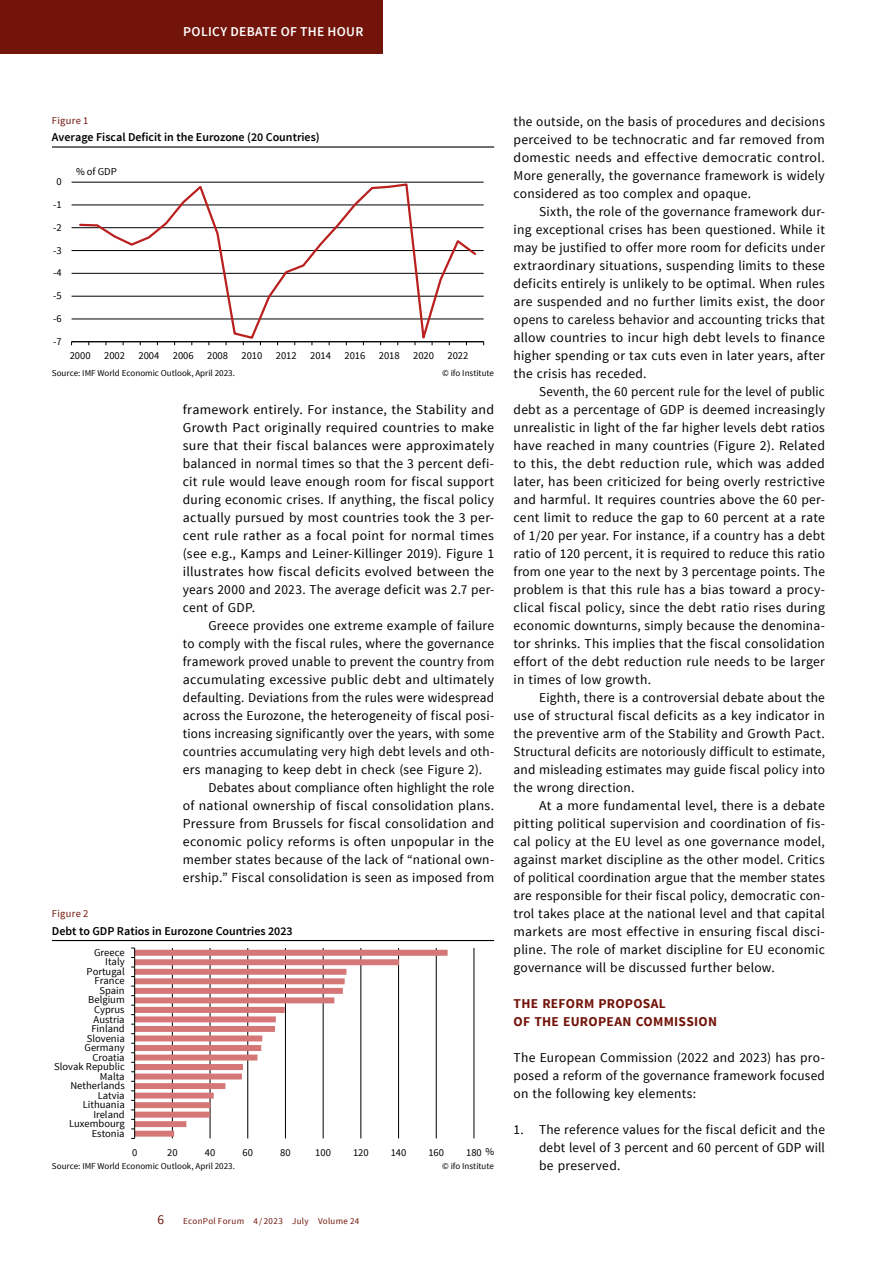
<style>
.page{position:relative;width:893px;height:1263px;background:#fff}
.page>*{position:absolute;margin:0;border:0;box-sizing:border-box;transform-origin:0 0}
.t1{font:13.5px/18px "Source Sans Pro";letter-spacing:.015em;color:#000;text-align:justify}
.t2{font:700 13.5px/18px "Source Sans Pro";letter-spacing:.02em;color:#72140a}
.t3{font:600 13.5px "Source Sans Pro";letter-spacing:.025em;color:#fff}
.t4{font:13.5px "Source Sans Pro";color:#72140a}
.t5{font:600 12px "Source Sans Pro";color:#000}
.t6{font:10.5px/9.4px "Source Sans Pro";color:#000;text-align:right}
.t7{font:10.5px "Source Sans Pro";letter-spacing:.025em;color:#72140a}
.t8{font:9px "Source Sans Pro";color:#000}
.t9{font:9px "Source Sans Pro";letter-spacing:.035em;color:#72140a}
</style>
<div class="page">
<div style="left:0;top:0;width:383px;height:54px;background:#72140a"></div>
<hr style="left:72px;top:182px;width:412px;height:1px;background:#000">
<hr style="left:72px;top:205px;width:412px;height:1px;background:#000">
<hr style="left:72px;top:227px;width:412px;height:1px;background:#000">
<hr style="left:72px;top:250px;width:412px;height:1px;background:#000">
<hr style="left:72px;top:273px;width:412px;height:1px;background:#000">
<hr style="left:72px;top:296px;width:412px;height:1px;background:#000">
<hr style="left:72px;top:319px;width:412px;height:1px;background:#000">
<hr style="left:72px;top:341px;width:412px;height:1px;background:#000">
<svg style="left:78px;top:182px;width:400px;height:160px"></svg>
<hr style="left:52px;top:146px;width:442px;height:2px;background:#000">
<hr style="left:474px;top:948px;width:1px;height:190px;background:#000">
<hr style="left:436px;top:948px;width:1px;height:190px;background:#000">
<hr style="left:398px;top:948px;width:1px;height:190px;background:#000">
<hr style="left:361px;top:948px;width:1px;height:190px;background:#000">
<hr style="left:323px;top:948px;width:1px;height:190px;background:#000">
<hr style="left:285px;top:948px;width:1px;height:190px;background:#000">
<hr style="left:247px;top:948px;width:1px;height:190px;background:#000">
<hr style="left:210px;top:948px;width:1px;height:190px;background:#000">
<hr style="left:172px;top:948px;width:1px;height:190px;background:#000">
<svg style="left:135px;top:950px;width:313px;height:187px"></svg>
<hr style="left:134px;top:948px;width:1px;height:190px;background:#000">
<hr style="left:52px;top:940px;width:442px;height:1px;background:#000">
<p class="t3" style="left:183px;top:23px;width:182px">POLICY DEBATE OF THE HOUR</p>
<p class="t7" style="left:52px;top:114px;width:38px">Figure 1</p>
<p class="t5" style="left:52px;top:130px;width:269px">Average Fiscal Deficit in the Eurozone (20 Countries)</p>
<p class="t6" style="left:76px;top:167px;width:42px">% of GDP</p>
<p class="t6" style="left:56px;top:177px;width:7px">0</p>
<p class="t6" style="left:53px;top:200px;width:10px">-1</p>
<p class="t6" style="left:53px;top:223px;width:10px">-2</p>
<p class="t6" style="left:53px;top:246px;width:10px">-3</p>
<p class="t6" style="left:53px;top:268px;width:10px">-4</p>
<p class="t6" style="left:53px;top:291px;width:10px">-5</p>
<p class="t6" style="left:53px;top:314px;width:10px">-6</p>
<p class="t6" style="left:53px;top:337px;width:10px">-7</p>
<p class="t6" style="left:70px;top:351px;width:22px">2000</p>
<p class="t6" style="left:104px;top:351px;width:22px">2002</p>
<p class="t6" style="left:138px;top:351px;width:22px">2004</p>
<p class="t6" style="left:173px;top:351px;width:22px">2006</p>
<p class="t6" style="left:207px;top:351px;width:22px">2008</p>
<p class="t6" style="left:241px;top:351px;width:22px">2010</p>
<p class="t6" style="left:276px;top:351px;width:22px">2012</p>
<p class="t6" style="left:310px;top:351px;width:22px">2014</p>
<p class="t6" style="left:344px;top:351px;width:22px">2016</p>
<p class="t6" style="left:379px;top:351px;width:22px">2018</p>
<p class="t6" style="left:413px;top:351px;width:22px">2020</p>
<p class="t6" style="left:447px;top:351px;width:22px">2022</p>
<p class="t8" style="left:52px;top:367px;width:184px">Source: IMF World Economic Outlook, April 2023.</p>
<p class="t8" style="left:442px;top:367px;width:53px">© ifo Institute</p>
<p class="t7" style="left:52px;top:907px;width:38px">Figure 2</p>
<p class="t1" style="left:183px;top:401px;width:313px">framework entirely. For instance, the Stability and Growth Pact originally required countries to make sure that their fiscal balances were approximately balanced in normal times so that the 3 percent defi&shy;cit rule would leave enough room for fiscal support during economic crises. If anything, the fiscal policy actually pursued by most countries took the 3 per&shy;cent rule rather as a focal point for normal times (see e.g., Kamps and Leiner-Killinger 2019). Figure 1 illustrates how fiscal deficits evolved between the years 2000 and 2023. The average deficit was 2.7 per&shy;cent of GDP.</p>
<p class="t1" style="left:208px;top:617px;width:287px">Greece provides one extreme example of failure</p>
<p class="t1" style="left:183px;top:635px;width:313px">to comply with the fiscal rules, where the governance</p>
<p class="t1" style="left:183px;top:653px;width:313px">framework proved unable to prevent the country from</p>
<p class="t1" style="left:183px;top:671px;width:313px">accumulating excessive public debt and ultimately</p>
<p class="t1" style="left:183px;top:689px;width:313px">defaulting. Deviations from the rules were widespread</p>
<p class="t1" style="left:183px;top:707px;width:313px">across the Eurozone, the heterogeneity of fiscal posi-</p>
<p class="t1" style="left:183px;top:725px;width:313px">tions increasing significantly over the years, with some</p>
<p class="t1" style="left:183px;top:743px;width:313px">countries accumulating very high debt levels and oth-</p>
<p class="t1" style="left:183px;top:761px;width:301px">ers managing to keep debt in check (see Figure 2).</p>
<p class="t1" style="left:208px;top:779px;width:287px">Debates about compliance often highlight the role</p>
<p class="t1" style="left:183px;top:797px;width:313px">of national ownership of fiscal consolidation plans.</p>
<p class="t1" style="left:183px;top:815px;width:313px">Pressure from Brussels for fiscal consolidation and</p>
<p class="t1" style="left:183px;top:833px;width:313px">economic policy reforms is often unpopular in the</p>
<p class="t1" style="left:183px;top:851px;width:313px">member states because of the lack of “national own-</p>
<p class="t1" style="left:183px;top:869px;width:313px">ership.” Fiscal consolidation is seen as imposed from</p>
<p class="t5" style="left:52px;top:923px;width:242px">Debt to GDP Ratios in Eurozone Countries 2023</p>
<p class="t6" style="left:54px;top:948px;width:72px">Greece<br>Italy<br>Portugal<br>France<br>Spain<br>Belgium<br>Cyprus<br>Austria<br>Finland<br>Slovenia<br>Germany<br>Croatia<br>Slovak Republic<br>Malta<br>Netherlands<br>Latvia<br>Lithuania<br>Ireland<br>Luxembourg<br>Estonia</p>
<p class="t8" style="left:52px;top:1161px;width:184px">Source: IMF World Economic Outlook, April 2023.</p>
<p class="t6" style="left:132px;top:1148px;width:7px">0</p>
<p class="t6" style="left:167px;top:1148px;width:12px">20</p>
<p class="t6" style="left:205px;top:1148px;width:12px">40</p>
<p class="t6" style="left:242px;top:1148px;width:12px">60</p>
<p class="t6" style="left:280px;top:1148px;width:12px">80</p>
<p class="t6" style="left:315px;top:1148px;width:17px">100</p>
<p class="t6" style="left:353px;top:1148px;width:17px">120</p>
<p class="t6" style="left:391px;top:1148px;width:17px">140</p>
<p class="t6" style="left:428px;top:1148px;width:17px">160</p>
<p class="t6" style="left:466px;top:1148px;width:29px">180 %</p>
<p class="t8" style="left:442px;top:1161px;width:53px">© ifo Institute</p>
<p class="t4" style="left:157px;top:1211px;width:8px">6</p>
<p class="t9" style="left:183px;top:1215px;width:178px">EconPol Forum 4 / 2023 July Volume 24</p>
<p class="t1" style="left:514px;top:113px;width:313px">the outside, on the basis of procedures and decisions perceived to be technocratic and far removed from domestic needs and effective democratic control.<br>More generally, the governance framework is widely considered as too complex and opaque.</p>
<p class="t1" style="left:514px;top:203px;width:313px;text-indent:26px">Sixth, the role of the governance framework dur&shy;ing exceptional crises has been questioned. While it may be justified to offer more room for deficits under extraordinary situations, suspending limits to these deficits entirely is unlikely to be optimal. When rules are suspended and no further limits exist, the door opens to careless behavior and accounting tricks that allow countries to incur high debt levels to finance higher spending or tax cuts even in later years, after the crisis has receded.</p>
<p class="t1" style="left:514px;top:383px;width:313px;text-indent:26px">Seventh, the 60 percent rule for the level of public debt as a percentage of GDP is deemed increasingly unrealistic in light of the far higher levels debt ratios have reached in many countries (Figure 2). Related to this, the debt reduction rule, which was added later, has been criticized for being overly restrictive and harmful. It requires countries above the 60 per&shy;cent limit to reduce the gap to 60 percent at a rate of 1/20 per year. For instance, if a country has a debt ratio of 120 percent, it is required to reduce this ratio from one year to the next by 3 percentage points. The problem is that this rule has a bias toward a procy&shy;clical fiscal policy, since the debt ratio rises during economic downturns, simply because the denomina&shy;tor shrinks. This implies that the fiscal consolidation effort of the debt reduction rule needs to be larger in times of low growth.</p>
<p class="t1" style="left:514px;top:689px;width:313px;text-indent:26px">Eighth, there is a controversial debate about the use of structural fiscal deficits as a key indicator in the preventive arm of the Stability and Growth Pact.<br>Structural deficits are notoriously difficult to estimate, and misleading estimates may guide fiscal policy into the wrong direction.</p>
<p class="t1" style="left:514px;top:797px;width:313px;text-indent:26px">At a more fundamental level, there is a debate pitting political supervision and coordination of fis&shy;cal policy at the EU level as one governance model, against market discipline as the other model. Critics of political coordination argue that the member states are responsible for their fiscal policy, democratic con&shy;trol takes place at the national level and that capital markets are most effective in ensuring fiscal disci&shy;pline. The role of market discipline for EU economic governance will be discussed further below.</p>
<p class="t2" style="left:514px;top:995px;width:205px">THE REFORM PROPOSAL<br>OF THE EUROPEAN COMMISSION</p>
<p class="t1" style="left:514px;top:1049px;width:313px">The European Commission (2022 and 2023) has pro&shy;posed a reform of the governance framework focused on the following key elements:</p>
<p class="t1" style="left:539px;top:1121px;width:287px;text-indent:-26px">1. The reference values for the fiscal deficit and the debt level of 3 percent and 60 percent of GDP will be preserved.</p>
</div>
